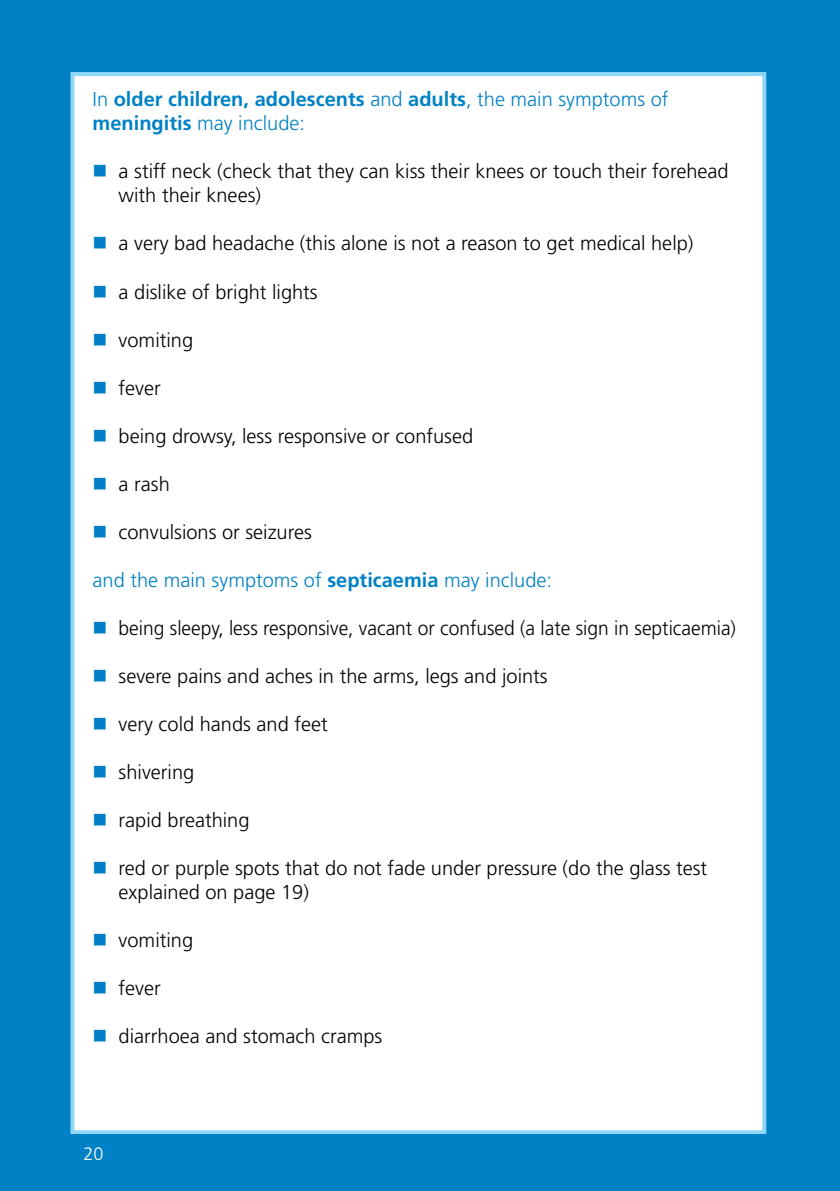
<style>
.page{position:relative;width:840px;height:1191px;background:#fff}
.page>*{position:absolute;margin:0;border:0;box-sizing:border-box;transform-origin:0 0}
.t1{font:300 20px/24px "Frutiger";color:#000}
.t2{font:700 20px/24px "Frutiger";color:#0081c6}
.t3{font:300 20px "Frutiger";color:#000;scale:.96 1}
.t4{font:300 20px "Frutiger";color:#0081c6}
.t5{font:300 18px "Frutiger";color:#fff}
.s1{font-weight:300}
.s2{color:#0081c6}
.s3{font-weight:700}
</style>
<div class="page">
<div style="left:0;top:0;width:839px;height:1163px;background:#0081c6"></div>
<div style="left:70px;top:72px;width:695px;height:1062px;background:#fff;border:4px solid #8ed8f8"></div>
<div style="left:0;top:1134px;width:839px;height:57px;background:#0081c6"></div>
<p class="t2" style="left:93px;top:87px;width:577px"><span class="s1">In</span> older children, adolescents <span class="s1">and</span> adults<span class="s1">, the main symptoms of </span>meningitis <span class="s1">may include:</span></p>
<p class="t1" style="left:119px;top:159px;width:611px;text-indent:-26px"><span class="s2">■</span> a stiff neck (check that they can kiss their knees or touch their forehead with their knees)</p>
<p class="t1" style="left:93px;top:231px;width:602px"><span class="s2">■</span> a very bad headache (this alone is not a reason to get medical help)</p>
<p class="t1" style="left:93px;top:279px;width:226px"><span class="s2">■</span> a dislike of bright lights</p>
<p class="t1" style="left:93px;top:327px;width:102px"><span class="s2">■</span> vomiting</p>
<p class="t1" style="left:93px;top:375px;width:70px"><span class="s2">■</span> fever</p>
<p class="t1" style="left:93px;top:423px;width:382px"><span class="s2">■</span> being drowsy, less responsive or confused</p>
<p class="t1" style="left:93px;top:471px;width:79px"><span class="s2">■</span> a rash</p>
<p class="t1" style="left:93px;top:519px;width:220px"><span class="s2">■</span> convulsions or seizures</p>
<p class="t4" style="left:93px;top:568px;width:460px">and the main symptoms of <span class="s3">septicaemia</span> may include:</p>
<p class="t3" style="left:93px;top:616px;width:671px"><span class="s2">■</span> being sleepy, less responsive, vacant or confused (a late sign in septicaemia)</p>
<p class="t1" style="left:93px;top:663px;width:456px"><span class="s2">■</span> severe pains and aches in the arms, legs and joints</p>
<p class="t1" style="left:93px;top:711px;width:236px"><span class="s2">■</span> very cold hands and feet</p>
<p class="t1" style="left:93px;top:759px;width:103px"><span class="s2">■</span> shivering</p>
<p class="t1" style="left:93px;top:807px;width:158px"><span class="s2">■</span> rapid breathing</p>
<p class="t1" style="left:119px;top:855px;width:589px;text-indent:-26px"><span class="s2">■</span> red or purple spots that do not fade under pressure (do the glass test explained on page 19)</p>
<p class="t1" style="left:93px;top:927px;width:102px"><span class="s2">■</span> vomiting</p>
<p class="t1" style="left:93px;top:975px;width:70px"><span class="s2">■</span> fever</p>
<p class="t1" style="left:93px;top:1023px;width:291px"><span class="s2">■</span> diarrhoea and stomach cramps</p>
<p class="t5" style="left:83px;top:1143px;width:22px">20</p>
</div>
